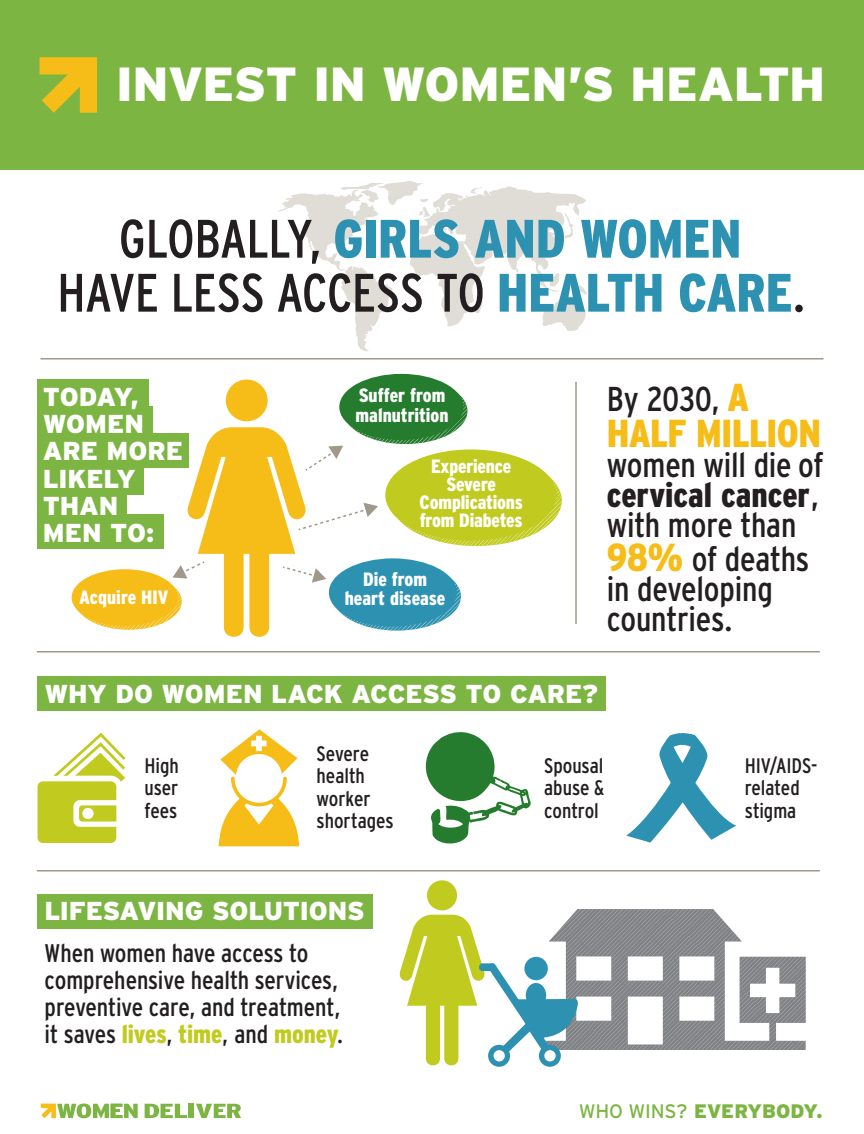
<style>
.page{position:relative;width:864px;height:1134px;background:#fff}
.page>*{position:absolute;margin:0;border:0;box-sizing:border-box;transform-origin:0 0}
.t1{font:condensed 54px/54px "Interstate";letter-spacing:-.01em;color:#231f20;text-align:center}
.t2{font:900 47.85px "Interstate";letter-spacing:-.015em;color:#fff}
.t3{font:900 condensed 39px "Interstate";letter-spacing:-.015em;color:#f6bc17}
.t4{font:condensed 34.5px/30px "Interstate";letter-spacing:-.005em;color:#231f20}
.t5{font:900 25.95px/27.3px "Interstate";letter-spacing:-.01em;color:#fff}
.t6{font:condensed 25.5px/27px "Interstate";letter-spacing:-.005em;color:#231f20}
.t7{font:condensed 21px/22.5px "Interstate";letter-spacing:-.005em;color:#231f20;text-align:justify}
.t8{font:900 19.5px "Interstate";letter-spacing:-.005em;color:#7cb542}
.t9{font:900 condensed 19.35px/18px "Interstate";letter-spacing:-.01em;color:#fff;text-align:center}
.s1{font-weight:900;color:#2d92b1}
.s2{font-weight:900;font-size:39px;color:#f6bc17}
.s3{font-weight:900}
.s4{font-weight:900;color:#c1cb1f}
.s5{font-weight:400}
</style>
<div class="page">
<div style="left:0;top:0;width:864px;height:170px;background:#7cb542"></div>
<hr style="left:40px;top:358px;width:784px;height:2px;background:#a1988a">
<hr style="left:575px;top:382px;width:2px;height:242px;background:#a1988a">
<hr style="left:37px;top:870px;width:783px;height:2px;background:#a1988a">
<hr style="left:37px;top:651px;width:783px;height:2px;background:#a1988a">
<div style="left:37px;top:894px;width:336px;height:35px;background:#7cb542"></div>
<div style="left:37px;top:677px;width:569px;height:34px;background:#7cb542"></div>
<div style="left:37px;top:380px;width:112px;height:34px;background:#7cb542"></div>
<div style="left:37px;top:407px;width:116px;height:34px;background:#7cb542"></div>
<div style="left:37px;top:434px;width:152px;height:34px;background:#7cb542"></div>
<div style="left:37px;top:461px;width:107px;height:34px;background:#7cb542"></div>
<div style="left:37px;top:488px;width:90px;height:34px;background:#7cb542"></div>
<div style="left:37px;top:515px;width:127px;height:34px;background:#7cb542"></div>
<svg style="left:38px;top:733px;width:87px;height:110px"></svg>
<svg style="left:219px;top:729px;width:80px;height:117px"></svg>
<svg style="left:425px;top:732px;width:106px;height:112px"></svg>
<svg style="left:626px;top:733px;width:110px;height:110px"></svg>
<svg style="left:40px;top:57px;width:57px;height:56px"></svg>
<svg style="left:278px;top:181px;width:309px;height:170px"></svg>
<div style="left:226px;top:380px;width:42px;height:41px;background:#f6bc17;border-radius:50%"></div>
<svg style="left:173px;top:427px;width:205px;height:210px"></svg>
<svg style="left:76px;top:573px;width:106px;height:57px"></svg>
<div style="left:72px;top:569px;width:106px;height:57px;background:#f6bc17;border-radius:50%"></div>
<svg style="left:343px;top:378px;width:125px;height:66px"></svg>
<div style="left:339px;top:374px;width:124px;height:66px;background:#257c2e;border-radius:50%"></div>
<svg style="left:333px;top:562px;width:128px;height:69px"></svg>
<div style="left:329px;top:558px;width:128px;height:69px;background:#2d92b1;border-radius:50%"></div>
<svg style="left:391px;top:455px;width:171px;height:91px"></svg>
<div style="left:385px;top:449px;width:171px;height:92px;background:#c1cb1f;border-radius:50%"></div>
<div style="left:427px;top:880px;width:30px;height:30px;background:#c1cb1f;border-radius:50%"></div>
<svg style="left:399px;top:909px;width:407px;height:158px"></svg>
<svg style="left:145px;top:1104px;width:42px;height:14px"></svg>
<div style="left:188px;top:1104px;width:6px;height:14px;background:#7cb542"></div>
<svg style="left:196px;top:1104px;width:45px;height:14px"></svg>
<svg style="left:41px;top:1104px;width:97px;height:15px"></svg>
<h2 class="t2" style="left:116px;top:57px;width:711px">INVEST IN WOMEN’S HEALTH</h2>
<h1 class="t1" style="left:57px;top:211px;width:750px">GLOBALLY, <span class="s1">GIRLS AND WOMEN<br></span>HAVE LESS ACCESS TO <span class="s1">HEALTH CARE</span>.</h1>
<p class="t5" style="left:43px;top:383px;width:142px">TODAY,<br>WOMEN<br>ARE MORE<br>LIKELY<br>THAN<br>MEN TO:</p>
<p class="t9" style="left:79px;top:588px;width:91px">Acquire HIV</p>
<p class="t9" style="left:356px;top:386px;width:94px;line-height:19.4px;text-align:left">Suffer from malnutrition</p>
<p class="t9" style="left:420px;top:457px;width:105px">Experience<br>Severe<br>Complications from Diabetes</p>
<p class="t9" style="left:345px;top:570px;width:102px;line-height:19.4px">Die from heart disease</p>
<h3 class="t4" style="left:607px;top:384px;width:144px">By 2030, <span class="s2">A</span></h3>
<h3 class="t3" style="left:607px;top:412px;width:216px">HALF MILLION</h3>
<h3 class="t4" style="left:607px;top:450px;width:218px">women will die of <span class="s3">cervical cancer</span>, with more than</h3>
<h3 class="t4" style="left:607px;top:544px;width:204px"><span class="s2">98%</span> of deaths in developing countries.</h3>
<p class="t5" style="left:44px;top:680px;width:555px">WHY DO WOMEN LACK ACCESS TO CARE?</p>
<p class="t7" style="left:144px;top:754px;width:36px">High user fees</p>
<p class="t7" style="left:317px;top:742px;width:79px;text-align:left">Severe health worker shortages</p>
<p class="t7" style="left:544px;top:754px;width:62px">Spousal abuse &amp; control</p>
<p class="t7" style="left:745px;top:754px;width:74px;text-align:left">HIV/AIDS&shy;related stigma</p>
<p class="t5" style="left:44px;top:897px;width:322px">LIFESAVING SOLUTIONS</p>
<p class="t6" style="left:45px;top:939px;width:300px">When women have access to comprehensive health services, preventive care, and treatment, it saves <span class="s4">lives</span>, <span class="s4">time</span>, and <span class="s4">money</span>.</p>
<p class="t8" style="left:579px;top:1100px;width:245px"><span class="s5">WHO WINS?</span> EVERYBODY.</p>
</div>
